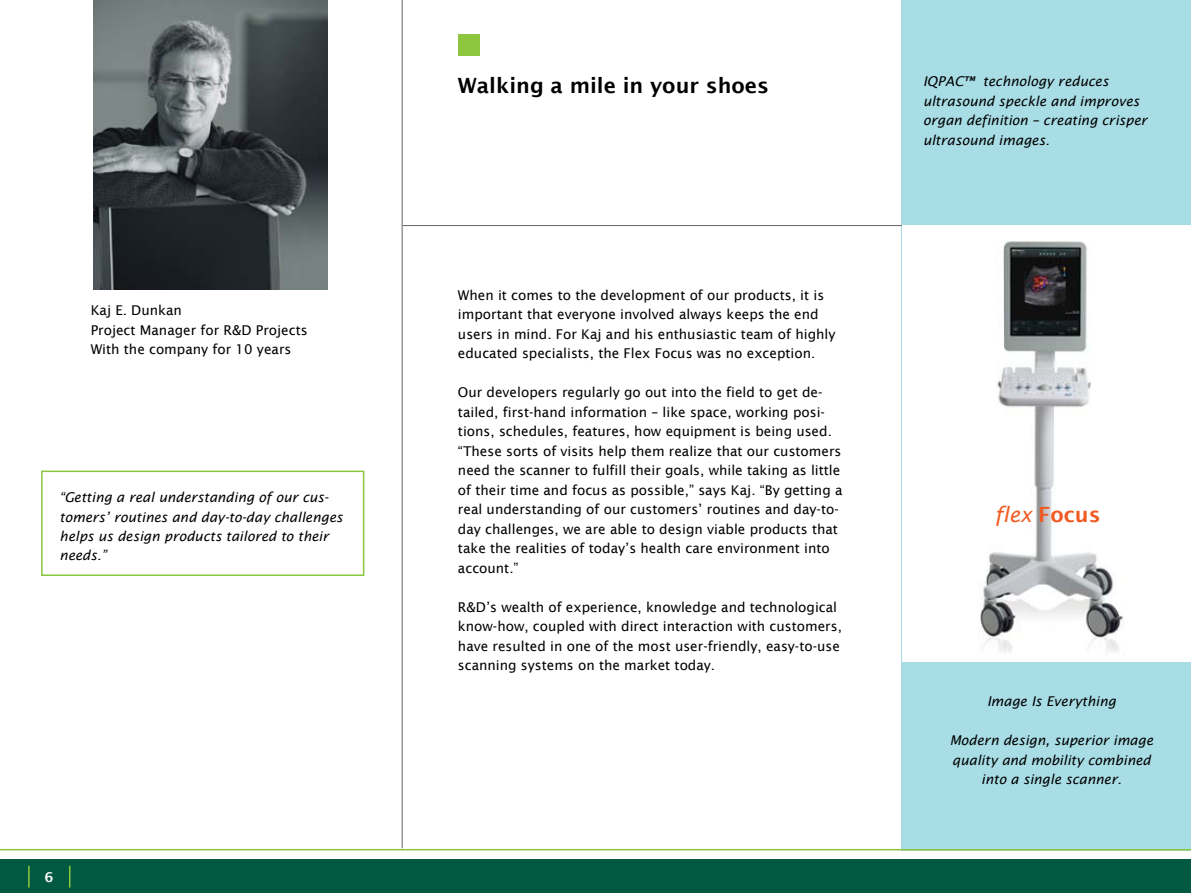
<style>
.page{position:relative;width:1191px;height:893px;background:#fff}
.page>*{position:absolute;margin:0;border:0;box-sizing:border-box;transform-origin:0 0}
.t1{font:600 21px "Lucida Sans";color:#000}
.t2{font:600 21px "Lucida Sans";color:#f15a22}
.t3{font:13.5px/19.5px "Lucida Sans";color:#000}
.t4{font:italic 13.5px/19.5px "Lucida Sans";color:#000}
.t5{font:600 13.5px "Lucida Sans";color:#fff}
.s1{font-weight:400;font-style:italic}
</style>
<div class="page">
<div style="left:0;top:860px;width:1191px;height:33px;background:#005940"></div>
<hr style="left:28px;top:866px;width:2px;height:22px;background:#8cc63f">
<svg style="left:69px;top:866px;width:1px;height:22px"></svg>
<div style="left:901px;top:0;width:290px;height:850px;background:#a8dde6"></div>
<hr style="left:402px;top:0;width:1px;height:848px;background:#636467">
<div style="left:41px;top:471px;width:323px;height:105px;border:2px solid #8cc63f"></div>
<div style="left:458px;top:34px;width:21px;height:21px;background:#8cc63f"></div>
<img style="left:94px;top:0;width:234px;height:289px">
<hr style="left:0;top:849px;width:1191px;height:1px;background:#8cc63f">
<hr style="left:403px;top:225px;width:788px;height:1px;background:#636467">
<div style="left:902px;top:226px;width:288px;height:436px;background:#fff"></div>
<img style="left:980px;top:241px;width:143px;height:411px">
<p class="t3" style="left:91px;top:301px;width:218px">Kaj E. Dunkan<br>Project Manager for R&amp;D Projects<br>With the company for 10 years</p>
<p class="t4" style="left:60px;top:487px;width:285px">“Getting a real understanding of our cus&shy;tomers’ routines and day-to-day challenges helps us design products tailored to their needs.”</p>
<p class="t5" style="left:45px;top:870px;width:10px">6</p>
<h1 class="t1" style="left:458px;top:73px;width:312px">Walking a mile in your shoes</h1>
<p class="t3" style="left:458px;top:285px;width:379px">When it comes to the development of our products, it is important that everyone involved always keeps the end users in mind. For Kaj and his enthusiastic team of highly educated specialists, the Flex Focus was no exception.</p>
<p class="t3" style="left:458px;top:382px;width:386px">Our developers regularly go out into the field to get de&shy;tailed, first-hand information – like space, working posi&shy;tions, schedules, features, how equipment is being used. “These sorts of visits help them realize that our customers need the scanner to fulfill their goals, while taking as little of their time and focus as possible,” says Kaj. “By getting a real understanding of our customers’ routines and day-to&shy;day challenges, we are able to design viable products that take the realities of today’s health care environment into account.”</p>
<p class="t3" style="left:458px;top:597px;width:385px">R&amp;D’s wealth of experience, knowledge and technological know-how, coupled with direct interaction with customers, have resulted in one of the most user-friendly, easy-to-use scanning systems on the market today.</p>
<p class="t4" style="left:923px;top:72px;width:226px">IQPAC™ technology reduces ultrasound speckle and improves organ definition – creating crisper ultrasound images.</p>
<h1 class="t2" style="left:995px;top:503px;width:107px"><span class="s1">flex</span> Focus</h1>
<p class="t4" style="left:987px;top:692px;width:130px">Image Is Everything</p>
<p class="t4" style="left:949px;top:731px;width:205px;text-align:center">Modern design, superior image quality and mobility combined into a single scanner.</p>
</div>
